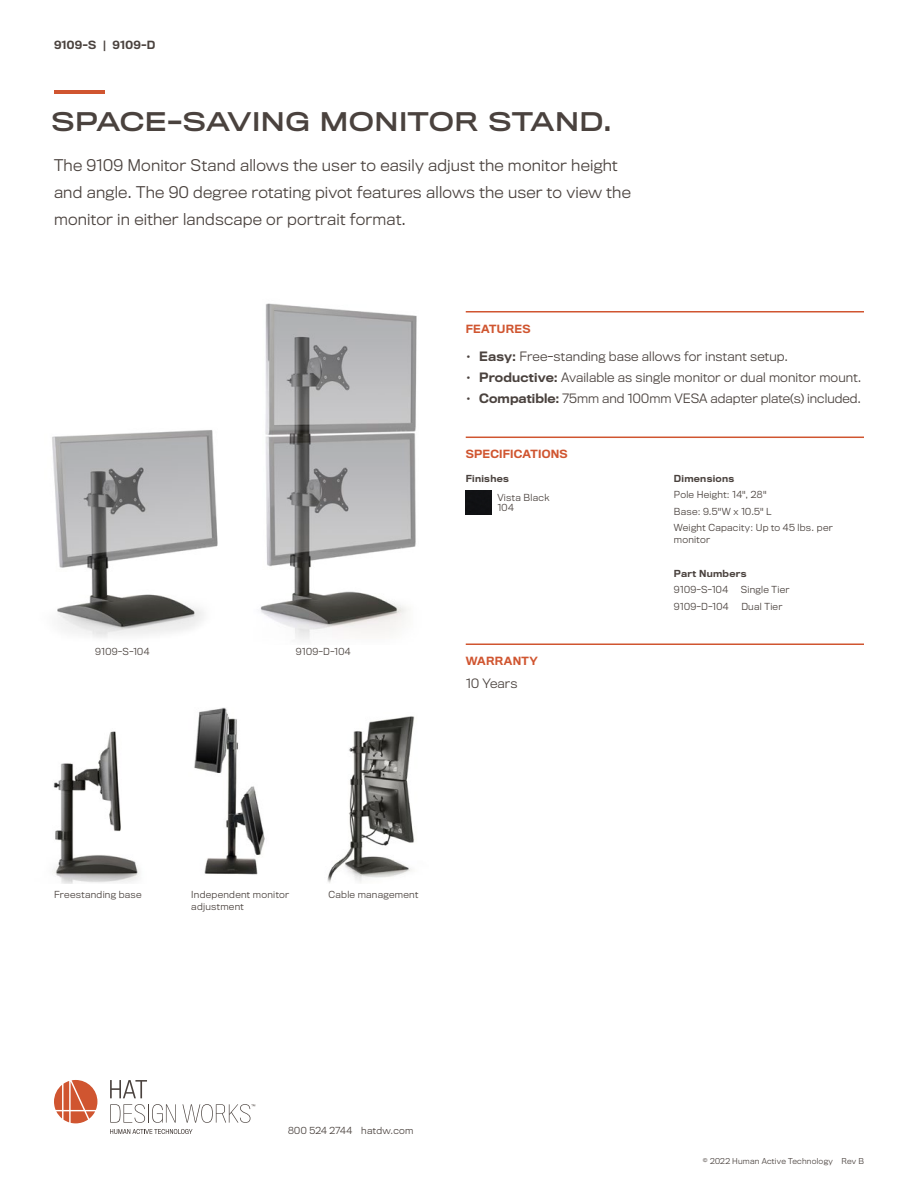
<style>
.page{position:relative;width:918px;height:1188px;background:#fff}
.page>*{position:absolute;margin:0;border:0;box-sizing:border-box;transform-origin:0 0}
.Intro_Header{font:24px "Titling Gothic FB Wide Standard";letter-spacing:.005em;color:#4a423e}
.Description_-_Main{font:300 15px/27px "Titling Gothic FB";letter-spacing:.015em;color:#4a423e}
.Body_-_Features{font:300 12px "Titling Gothic FB";letter-spacing:.01em;color:#4a423e}
.Body_-_Warranty{font:300 12px "Titling Gothic FB";letter-spacing:.01em;color:#4a423e}
.Subhead{font:500 10.5px "Titling Gothic FB";letter-spacing:.02em;color:#d05530}
.Product_Name_-_Small{font:500 10.5px "Titling Gothic FB";letter-spacing:.025em;color:#4a423e}
.Body_-_Specification{font:300 9px/12px "Titling Gothic FB";letter-spacing:.03em;color:#4a423e}
.Body_-_Specification-2{font:500 9px "Titling Gothic FB";letter-spacing:.035em;color:#4a423e}
.Contact_Info{font:300 9px "Titling Gothic FB";letter-spacing:.035em;color:#4a423e}
.Finishes{font:300 9px "Titling Gothic FB";color:#4a423e}
.Copyright{font:300 7.5px "Titling Gothic FB";letter-spacing:.03em;color:#4a423e}
.s1{font-weight:500}
</style>
<div class="page">
<img style="left:52px;top:430px;width:166px;height:208px">
<hr style="left:466px;top:311px;width:398px;height:2px;background:#d05530">
<hr style="left:466px;top:437px;width:398px;height:1px;background:#d05530">
<img style="left:466px;top:490px;width:25px;height:25px">
<hr style="left:466px;top:643px;width:398px;height:2px;background:#d05530">
<img style="left:52px;top:731px;width:88px;height:152px">
<img style="left:194px;top:708px;width:71px;height:167px">
<img style="left:327px;top:716px;width:88px;height:167px">
<img style="left:260px;top:303px;width:157px;height:337px">
<svg style="left:54px;top:1080px;width:43px;height:43px"></svg>
<svg style="left:110px;top:1104px;width:66px;height:19px"></svg>
<svg style="left:110px;top:1080px;width:37px;height:18px"></svg>
<svg style="left:182px;top:1104px;width:73px;height:19px"></svg>
<svg style="left:110px;top:1129px;width:83px;height:5px"></svg>
<hr style="left:54px;top:91px;width:51px;height:3px;background:#d05530">
<p class="Product_Name_-_Small" style="left:54px;top:38px;width:103px">9109-S | 9109-D</p>
<p class="Intro_Header" style="left:51px;top:107px;width:563px">SPACE-SAVING MONITOR STAND.</p>
<p class="Description_-_Main" style="left:54px;top:152px;width:578px">The 9109 Monitor Stand allows the user to easily adjust the monitor height and angle. The 90 degree rotating pivot features allows the user to view the monitor in either landscape or portrait format.</p>
<p class="Subhead" style="left:466px;top:322px;width:66px">FEATURES</p>
<p class="Body_-_Features" style="left:466px;top:349px;width:324px"><span class="s1">• Easy:</span> Free-standing base allows for instant setup.</p>
<p class="Body_-_Features" style="left:466px;top:370px;width:397px"><span class="s1">• Productive:</span> Available as single monitor or dual monitor mount.</p>
<p class="Body_-_Features" style="left:466px;top:391px;width:397px"><span class="s1">• Compatible:</span> 75mm and 100mm VESA adapter plate(s) included.</p>
<p class="Body_-_Specification" style="left:95px;top:646px;width:56px">9109-S-104</p>
<p class="Body_-_Specification" style="left:296px;top:646px;width:56px">9109-D-104</p>
<p class="Subhead" style="left:466px;top:448px;width:104px">SPECIFICATIONS</p>
<p class="Body_-_Specification-2" style="left:466px;top:473px;width:45px">Finishes</p>
<p class="Body_-_Specification" style="left:497px;top:491px;width:54px">Vista Black</p>
<p class="Finishes" style="left:497px;top:503px;width:18px">104</p>
<p class="Subhead" style="left:466px;top:655px;width:74px">WARRANTY</p>
<p class="Body_-_Warranty" style="left:466px;top:677px;width:53px">10 Years</p>
<p class="Body_-_Specification" style="left:54px;top:888px;width:89px">Freestanding base</p>
<p class="Body_-_Specification" style="left:191px;top:888px;width:99px">Independent monitor adjustment</p>
<p class="Body_-_Specification" style="left:328px;top:888px;width:91px">Cable management</p>
<p class="Contact_Info" style="left:288px;top:1125px;width:127px">800 524 2744 hatdw.com</p>
<p class="Body_-_Specification-2" style="left:674px;top:473px;width:62px">Dimensions</p>
<p class="Body_-_Specification" style="left:674px;top:489px;width:94px">Pole Height: 14", 28"</p>
<p class="Body_-_Specification" style="left:674px;top:505px;width:99px">Base: 9.5"W x 10.5" L</p>
<p class="Body_-_Specification" style="left:674px;top:522px;width:161px">Weight Capacity: Up to 45 lbs. per monitor</p>
<p class="Body_-_Specification-2" style="left:674px;top:568px;width:74px">Part Numbers</p>
<p class="Body_-_Specification" style="left:674px;top:584px;width:56px">9109-S-104</p>
<p class="Body_-_Specification" style="left:741px;top:584px;width:50px">Single Tier</p>
<p class="Body_-_Specification" style="left:674px;top:600px;width:56px">9109-D-104</p>
<p class="Body_-_Specification" style="left:741px;top:600px;width:43px">Dual Tier</p>
<p class="Copyright" style="left:703px;top:1157px;width:163px">© 2022 Human Active Technology Rev B</p>
</div>
